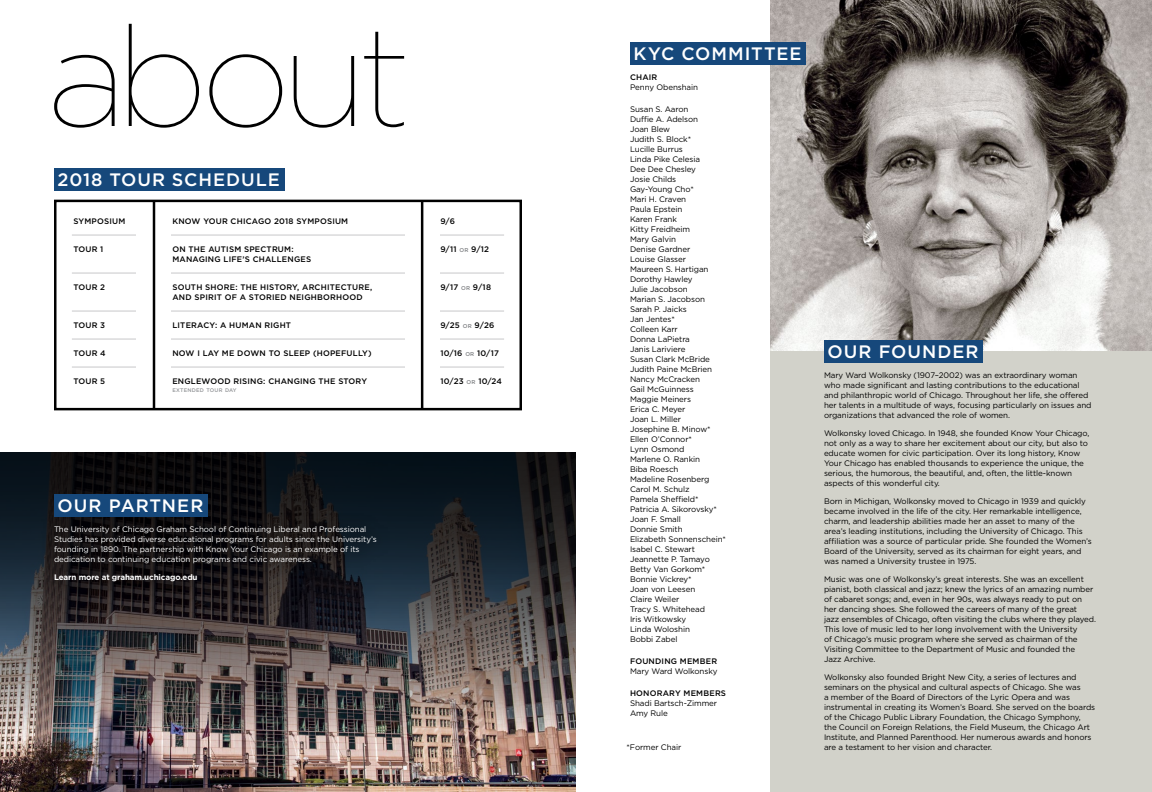
<style>
.page{position:relative;width:1152px;height:792px;background:#fff}
.page>*{position:absolute;margin:0;border:0;box-sizing:border-box;transform-origin:0 0}
.t1{font:100 140px "Gotham";letter-spacing:-.06em;color:#000}
.t2{font:500 18px "Gotham";letter-spacing:.055em;color:#fff}
.t3{font:8px/10px "Gotham";letter-spacing:-.01em;color:#000}
.t4{font:500 8px "Gotham";letter-spacing:.025em;color:#000}
.t5{font:8px/10px "Gotham";letter-spacing:-.01em;color:#fff}
.t6{font:700 8px "Gotham";letter-spacing:-.01em;color:#fff}
.t7{font:500 5.2px "Gotham";letter-spacing:.035em;color:#939598}
.s1{font-size:5.6px;color:#808285}
</style>
<div class="page">
<img style="left:770px;top:0;width:382px;height:351px">
<div style="left:770px;top:351px;width:382px;height:441px;background:#d2d2ca"></div>
<div style="left:630px;top:42px;width:176px;height:23px;background:#16487b"></div>
<div style="left:54px;top:168px;width:230px;height:23px;background:#16487b"></div>
<hr style="left:72px;top:235px;width:432px;height:1px;background:#c7c8ca">
<hr style="left:72px;top:273px;width:432px;height:1px;background:#c7c8ca">
<hr style="left:72px;top:311px;width:432px;height:1px;background:#c7c8ca">
<hr style="left:72px;top:339px;width:432px;height:1px;background:#c7c8ca">
<hr style="left:72px;top:367px;width:432px;height:1px;background:#c7c8ca">
<div style="left:137px;top:200px;width:34px;height:209px;background:#fff"></div>
<div style="left:405px;top:200px;width:34px;height:209px;background:#fff"></div>
<div style="left:54px;top:200px;width:468px;height:210px;border:2px solid #000"></div>
<hr style="left:153px;top:201px;width:2px;height:208px;background:#000">
<hr style="left:421px;top:201px;width:2px;height:208px;background:#000">
<div style="left:824px;top:340px;width:158px;height:23px;background:#16487b"></div>
<img style="left:0;top:452px;width:576px;height:340px">
<svg style="left:41px;top:513px;width:350px;height:84px;background:#151417"></svg>
<div style="left:54px;top:494px;width:153px;height:23px;background:#16487b"></div>
<h1 class="t1" style="left:47px;top:-10px;width:365px">about</h1>
<h2 class="t2" style="left:58px;top:167px;width:224px">2018 TOUR SCHEDULE</h2>
<p class="t4" style="left:73px;top:216px;width:53px">SYMPOSIUM</p>
<p class="t4" style="left:172px;top:216px;width:177px">KNOW YOUR CHICAGO 2018 SYMPOSIUM</p>
<p class="t4" style="left:440px;top:216px;width:16px">9/6</p>
<p class="t4" style="left:73px;top:244px;width:32px">TOUR 1</p>
<p class="t4" style="left:172px;top:244px;width:123px">ON THE AUTISM SPECTRUM:</p>
<p class="t4" style="left:440px;top:244px;width:50px">9/11 <span class="s1">OR</span> 9/12</p>
<p class="t4" style="left:172px;top:254px;width:140px">MANAGING LIFE’S CHALLENGES</p>
<p class="t4" style="left:73px;top:282px;width:33px">TOUR 2</p>
<p class="t4" style="left:172px;top:282px;width:201px">SOUTH SHORE: THE HISTORY, ARCHITECTURE,</p>
<p class="t4" style="left:440px;top:282px;width:52px">9/17 <span class="s1">OR</span> 9/18</p>
<p class="t4" style="left:172px;top:292px;width:192px">AND SPIRIT OF A STORIED NEIGHBORHOOD</p>
<p class="t4" style="left:73px;top:320px;width:33px">TOUR 3</p>
<p class="t4" style="left:172px;top:320px;width:120px">LITERACY: A HUMAN RIGHT</p>
<p class="t4" style="left:440px;top:320px;width:55px">9/25 <span class="s1">OR</span> 9/26</p>
<p class="t4" style="left:73px;top:348px;width:34px">TOUR 4</p>
<p class="t4" style="left:172px;top:348px;width:201px">NOW I LAY ME DOWN TO SLEEP (HOPEFULLY)</p>
<p class="t4" style="left:440px;top:348px;width:60px">10/16 <span class="s1">OR</span> 10/17</p>
<p class="t4" style="left:73px;top:376px;width:33px">TOUR 5</p>
<p class="t4" style="left:172px;top:376px;width:196px">ENGLEWOOD RISING: CHANGING THE STORY</p>
<p class="t4" style="left:440px;top:376px;width:63px">10/23 <span class="s1">OR</span> 10/24</p>
<p class="t7" style="left:172px;top:387px;width:66px">EXTENDED TOUR DAY</p>
<h2 class="t2" style="left:58px;top:494px;width:147px">OUR PARTNER</h2>
<p class="t5" style="left:54px;top:524px;width:324px">The University of Chicago Graham School of Continuing Liberal and Professional Studies has provided diverse educational programs for adults since the University’s founding in 1890. The partnership with Know Your Chicago is an example of its dedication to continuing education programs and civic awareness.</p>
<p class="t6" style="left:54px;top:572px;width:145px">Learn more at graham.uchicago.edu</p>
<h2 class="t2" style="left:634px;top:41px;width:169px">KYC COMMITTEE</h2>
<p class="t4" style="left:630px;top:72px;width:29px">CHAIR</p>
<p class="t3" style="left:630px;top:82px;width:70px">Penny Obenshain</p>
<p class="t3" style="left:630px;top:104px;width:97px">Susan S. Aaron<br>Duffie A. Adelson<br>Joan Blew<br>Judith S. Block*<br>Lucille Burrus<br>Linda Pike Celesia<br>Dee Dee Chesley<br>Josie Childs<br>Gay-Young Cho*<br>Mari H. Craven<br>Paula Epstein<br>Karen Frank<br>Kitty Freidheim<br>Mary Galvin<br>Denise Gardner<br>Louise Glasser<br>Maureen S. Hartigan<br>Dorothy Hawley<br>Julie Jacobson<br>Marian S. Jacobson<br>Sarah P. Jaicks<br>Jan Jentes*<br>Colleen Karr<br>Donna LaPietra<br>Janis Lariviere<br>Susan Clark McBride<br>Judith Paine McBrien<br>Nancy McCracken<br>Gail McGuinness<br>Maggie Meiners<br>Erica C. Meyer<br>Joan L. Miller<br>Josephine B. Minow*<br>Ellen O’Connor*<br>Lynn Osmond<br>Marlene O. Rankin<br>Biba Roesch<br>Madeline Rosenberg<br>Carol M. Schulz<br>Pamela Sheffield*<br>Patricia A. Sikorovsky*<br>Joan F. Small<br>Donnie Smith<br>Elizabeth Sonnenschein*<br>Isabel C. Stewart<br>Jeannette P. Tamayo<br>Betty Van Gorkom*<br>Bonnie Vickrey*<br>Joan von Leesen<br>Claire Weiler<br>Tracy S. Whitehead<br>Iris Witkowsky<br>Linda Woloshin<br>Bobbi Zabel</p>
<p class="t4" style="left:630px;top:656px;width:89px">FOUNDING MEMBER</p>
<p class="t3" style="left:630px;top:666px;width:89px">Mary Ward Wolkonsky</p>
<p class="t4" style="left:630px;top:688px;width:98px">HONORARY MEMBERS</p>
<p class="t3" style="left:630px;top:698px;width:89px">Shadi Bartsch-Zimmer<br>Amy Rule</p>
<p class="t3" style="left:627px;top:742px;width:56px">*Former Chair</p>
<h2 class="t2" style="left:828px;top:339px;width:152px">OUR FOUNDER</h2>
<p class="t3" style="left:824px;top:370px;width:269px">Mary Ward Wolkonsky (1907–2002) was an extraordinary woman who made significant and lasting contributions to the educational and philanthropic world of Chicago. Throughout her life, she offered her talents in a multitude of ways, focusing particularly on issues and organizations that advanced the role of women.</p>
<p class="t3" style="left:824px;top:428px;width:267px">Wolkonsky loved Chicago. In 1948, she founded Know Your Chicago, not only as a way to share her excitement about our city, but also to educate women for civic participation. Over its long history, Know Your Chicago has enabled thousands to experience the unique, the serious, the humorous, the beautiful, and, often, the little-known aspects of this wonderful city.</p>
<p class="t3" style="left:824px;top:496px;width:269px">Born in Michigan, Wolkonsky moved to Chicago in 1939 and quickly became involved in the life of the city. Her remarkable intelligence, charm, and leadership abilities made her an asset to many of the area’s leading institutions, including the University of Chicago. This affiliation was a source of particular pride. She founded the Women’s Board of the University, served as its chairman for eight years, and was named a University trustee in 1975.</p>
<p class="t3" style="left:824px;top:574px;width:274px">Music was one of Wolkonsky’s great interests. She was an excellent pianist, both classical and jazz; knew the lyrics of an amazing number of cabaret songs; and, even in her 90s, was always ready to put on her dancing shoes. She followed the careers of many of the great<br>jazz ensembles of Chicago, often visiting the clubs where they played.<br>This love of music led to her long involvement with the University<br>of Chicago’s music program where she served as chairman of the Visiting Committee to the Department of Music and founded the<br>Jazz Archive.</p>
<p class="t3" style="left:824px;top:672px;width:273px">Wolkonsky also founded Bright New City, a series of lectures and seminars on the physical and cultural aspects of Chicago. She was<br>a member of the Board of Directors of the Lyric Opera and was instrumental in creating its Women’s Board. She served on the boards of the Chicago Public Library Foundation, the Chicago Symphony, the Council on Foreign Relations, the Field Museum, the Chicago Art Institute, and Planned Parenthood. Her numerous awards and honors are a testament to her vision and character.</p>
</div>
